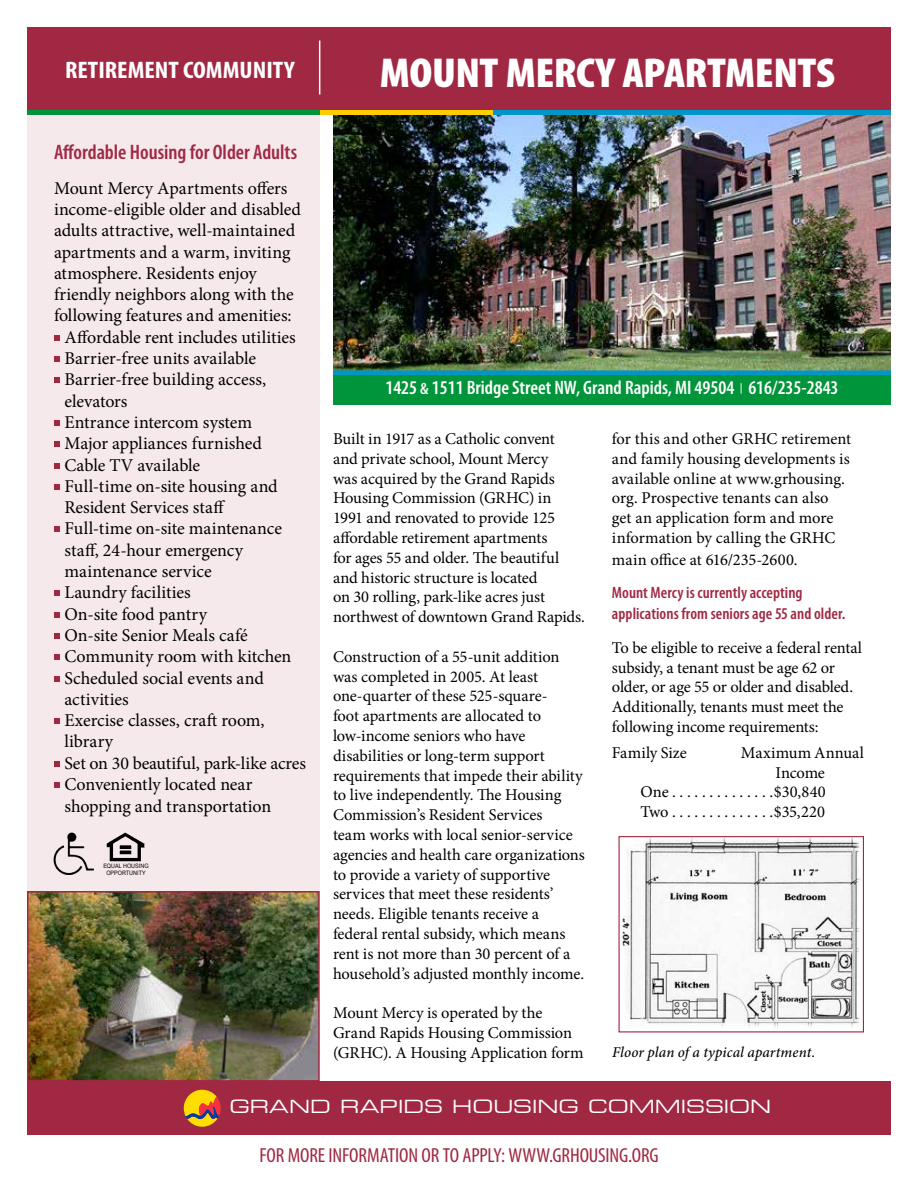
<style>
.page{position:relative;width:918px;height:1188px;background:#fff}
.page>*{position:absolute;margin:0;border:0;box-sizing:border-box;transform-origin:0 0}
.t1{font:900 condensed 42px "Myriad Pro";letter-spacing:-.01em;color:#fff;scale:1.1 1}
.t2{font:700 condensed 24px "Myriad Pro";color:#fff;scale:1.1 1}
.t3{font:600 condensed 21px "Myriad Pro";color:#a02842}
.t4{font:condensed 20.4px "Myriad Pro";letter-spacing:-.005em;color:#a02842}
.t5{font:600 condensed 19.5px "Myriad Pro";color:#fff}
.t6{font:18px "Minion Pro";letter-spacing:-.005em;color:#000}
.t7{font:expanded 18px "Square 721 BT";letter-spacing:-.005em;color:#fff;scale:1.1 1}
.t8{font:16.5px/19.8px "Minion Pro";letter-spacing:-.01em;color:#000}
.t9{font:600 condensed 16.5px/21.6px "Myriad Pro";letter-spacing:.005em;color:#a02842}
.t10{font:italic 500 15px "Minion Pro";letter-spacing:.005em;color:#000}
.t11{font:6px/7.2px "Arial Narrow";color:#000;text-align:center;scale:1.1 1}
.s1{font-size:16.5px}
</style>
<div class="page">
<div style="left:27px;top:104px;width:293px;height:990px;background:#f6e9ec"></div>
<svg style="left:54px;top:335px;width:6px;height:5px"></svg>
<svg style="left:54px;top:356px;width:6px;height:6px"></svg>
<svg style="left:54px;top:378px;width:6px;height:5px"></svg>
<svg style="left:54px;top:420px;width:6px;height:6px"></svg>
<svg style="left:54px;top:442px;width:6px;height:5px"></svg>
<svg style="left:54px;top:463px;width:6px;height:5px"></svg>
<svg style="left:54px;top:484px;width:6px;height:5px"></svg>
<svg style="left:54px;top:527px;width:6px;height:5px"></svg>
<svg style="left:54px;top:591px;width:6px;height:5px"></svg>
<svg style="left:54px;top:612px;width:6px;height:5px"></svg>
<svg style="left:54px;top:633px;width:6px;height:6px"></svg>
<svg style="left:54px;top:655px;width:6px;height:5px"></svg>
<svg style="left:54px;top:676px;width:6px;height:5px"></svg>
<svg style="left:54px;top:719px;width:6px;height:5px"></svg>
<svg style="left:54px;top:761px;width:6px;height:5px"></svg>
<svg style="left:54px;top:782px;width:6px;height:6px"></svg>
<img style="left:333px;top:115px;width:558px;height:255px">
<div style="left:333px;top:373px;width:558px;height:32px;background:#00953a"></div>
<div style="left:333px;top:370px;width:558px;height:5px;background:#0096ca"></div>
<img style="left:30px;top:894px;width:287px;height:185px">
<div style="left:27px;top:891px;width:293px;height:191px;border:2px solid #a02842"></div>
<img style="left:54px;top:833px;width:40px;height:42px">
<img style="left:106px;top:832px;width:38px;height:29px">
<img style="left:622px;top:838px;width:239px;height:189px">
<div style="left:618px;top:836px;width:246px;height:196px;border:1px solid #a02842"></div>
<div style="left:27px;top:27px;width:864px;height:84px;background:#a02842"></div>
<div style="left:27px;top:1081px;width:864px;height:54px;background:#a02842"></div>
<div style="left:27px;top:110px;width:293px;height:5px;background:#00953a"></div>
<div style="left:320px;top:110px;width:174px;height:5px;background:#ffce00"></div>
<div style="left:494px;top:110px;width:397px;height:5px;background:#0096ca"></div>
<hr style="left:319px;top:40px;width:1px;height:54px;background:#fff">
<svg style="left:184px;top:1090px;width:37px;height:37px"></svg>
<h2 class="t2" style="left:65px;top:55px;width:210px">RETIREMENT COMMUNITY</h2>
<p class="t3" style="left:54px;top:139px;width:245px">Affordable Housing for Older Adults</p>
<p class="t6" style="left:54px;top:176px;width:235px">Mount Mercy Apartments offers</p>
<p class="t6" style="left:54px;top:197px;width:249px">income-eligible older and disabled</p>
<p class="t6" style="left:54px;top:218px;width:243px">adults attractive, well-maintained</p>
<p class="t6" style="left:54px;top:240px;width:238px">apartments and a warm, inviting</p>
<p class="t6" style="left:54px;top:261px;width:204px">atmosphere. Residents enjoy</p>
<p class="t6" style="left:54px;top:282px;width:241px">friendly neighbors along with the</p>
<p class="t6" style="left:54px;top:304px;width:239px">following features and amenities:</p>
<p class="t6" style="left:65px;top:325px;width:233px">Affordable rent includes utilities</p>
<p class="t6" style="left:65px;top:346px;width:193px">Barrier-free units available</p>
<p class="t6" style="left:65px;top:368px;width:203px">Barrier-free building access,</p>
<p class="t6" style="left:65px;top:389px;width:65px">elevators</p>
<p class="t6" style="left:65px;top:410px;width:189px">Entrance intercom system</p>
<p class="t6" style="left:65px;top:431px;width:199px">Major appliances furnished</p>
<p class="t6" style="left:65px;top:453px;width:137px">Cable TV available</p>
<p class="t6" style="left:65px;top:474px;width:215px">Full-time on-site housing and</p>
<p class="t6" style="left:65px;top:495px;width:162px">Resident Services staff</p>
<p class="t6" style="left:65px;top:517px;width:219px">Full-time on-site maintenance</p>
<p class="t6" style="left:65px;top:538px;width:180px">staff, 24-hour emergency</p>
<p class="t6" style="left:65px;top:559px;width:149px">maintenance service</p>
<p class="t6" style="left:65px;top:581px;width:128px">Laundry facilities</p>
<p class="t6" style="left:65px;top:602px;width:144px">On-site food pantry</p>
<p class="t6" style="left:65px;top:623px;width:185px">On-site Senior Meals café</p>
<p class="t6" style="left:65px;top:644px;width:228px">Community room with kitchen</p>
<p class="t6" style="left:65px;top:666px;width:201px">Scheduled social events and</p>
<p class="t6" style="left:65px;top:687px;width:66px">activities</p>
<p class="t6" style="left:65px;top:708px;width:202px">Exercise classes, craft room,</p>
<p class="t6" style="left:65px;top:730px;width:50px">library</p>
<p class="t6" style="left:65px;top:751px;width:243px">Set on 30 beautiful, park-like acres</p>
<p class="t6" style="left:65px;top:772px;width:190px">Conveniently located near</p>
<p class="t6" style="left:65px;top:794px;width:208px">shopping and transportation</p>
<p class="t11" style="left:103px;top:862px;width:43px">EQUAL HOUSING<br>OPPORTUNITY</p>
<h1 class="t1" style="left:380px;top:46px;width:415px">MOUNT MERCY APARTMENTS</h1>
<p class="t5" style="left:385px;top:376px;width:455px">1425 <span class="s1">&amp;</span> 1511 Bridge Street NW, Grand Rapids, MI 49504 <sup>|</sup> 616/235-2843</p>
<p class="t8" style="left:333px;top:429px;width:253px">Built in 1917 as a Catholic convent<br>and private school, Mount Mercy<br>was acquired by the Grand Rapids Housing Commission (GRHC) in 1991 and renovated to provide 125 affordable retirement apartments<br>for ages 55 and older. The beautiful and historic structure is located<br>on 30 rolling, park-like acres just northwest of downtown Grand Rapids.</p>
<p class="t8" style="left:333px;top:647px;width:254px">Construction of a 55-unit addition was completed in 2005. At least one-quarter of these 525-square-<br>foot apartments are allocated to low-income seniors who have disabilities or long-term support requirements that impede their ability to live independently. The Housing Commission’s Resident Services<br>team works with local senior-service agencies and health care organizations to provide a variety of supportive services that meet these residents’ needs. Eligible tenants receive a federal rental subsidy, which means rent is not more than 30 percent of a household’s adjusted monthly income.</p>
<p class="t8" style="left:333px;top:1003px;width:252px">Mount Mercy is operated by the<br>Grand Rapids Housing Commission (GRHC). A Housing Application form</p>
<p class="t8" style="left:612px;top:429px;width:241px">for this and other GRHC retirement and family housing developments is available online at www.grhousing. org. Prospective tenants can also get an application form and more information by calling the GRHC</p>
<p class="t8" style="left:612px;top:550px;width:187px">main office at 616/235-2600.</p>
<p class="t9" style="left:612px;top:581px;width:235px">Mount Mercy is currently accepting applications from seniors age 55 and older.</p>
<p class="t8" style="left:612px;top:638px;width:252px">To be eligible to receive a federal rental subsidy, a tenant must be age 62 or older, or age 55 or older and disabled.<br>Additionally, tenants must meet the following income requirements:</p>
<p class="t8" style="left:612px;top:743px;width:77px">Family Size</p>
<p class="t8" style="left:741px;top:743px;width:124px;text-align:center">Maximum Annual<br>Income</p>
<p class="t8" style="left:640px;top:782px;width:33px">One..............</p>
<p class="t8" style="left:774px;top:782px;width:53px">$30,840</p>
<p class="t8" style="left:640px;top:802px;width:33px">Two..............</p>
<p class="t8" style="left:774px;top:802px;width:52px">$35,220</p>
<p class="t10" style="left:612px;top:1042px;width:205px">Floor plan of a typical apartment.</p>
<p class="t7" style="left:230px;top:1096px;width:494px">GRAND RAPIDS HOUSING COMMISSION</p>
<p class="t4" style="left:259px;top:1143px;width:401px">FOR MORE INFORMATION OR TO APPLY: WWW.GRHOUSING.ORG</p>
</div>
